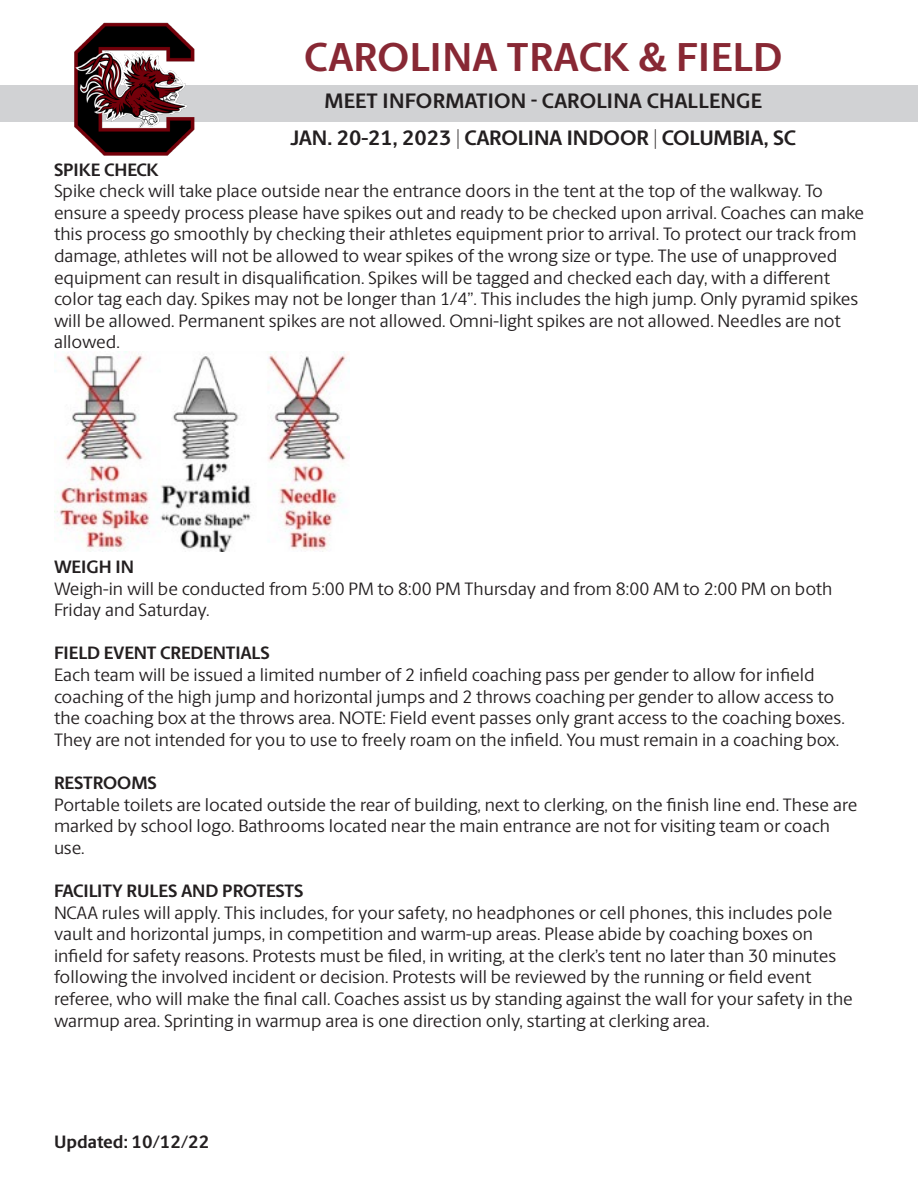
<style>
.page{position:relative;width:918px;height:1188px;background:#fff}
.page>*{position:absolute;margin:0;border:0;box-sizing:border-box;transform-origin:0 0}
.t1{font:700 40.5px "Berlingske Sans";letter-spacing:.005em;color:#882834}
.t2{font:700 21px "Berlingske Sans";color:#231f20}
.t3{font:18px/21.6px "Berlingske Sans";color:#231f20}
.t4{font:700 18px "Berlingske Sans";letter-spacing:-.005em;color:#231f20}
</style>
<div class="page">
<div style="left:0;top:85px;width:918px;height:37px;background:#d1d2d4"></div>
<img style="left:74px;top:22px;width:121px;height:134px">
<img style="left:54px;top:352px;width:296px;height:199px">
<p class="t1" style="left:304px;top:26px;width:480px">CAROLINA TRACK &amp; FIELD</p>
<p class="t2" style="left:325px;top:85px;width:439px">MEET INFORMATION - CAROLINA CHALLENGE</p>
<p class="t2" style="left:291px;top:123px;width:507px">JAN. 20-21, 2023 | CAROLINA INDOOR | COLUMBIA, SC</p>
<p class="t4" style="left:54px;top:156px;width:106px">SPIKE CHECK</p>
<p class="t3" style="left:54px;top:179px;width:812px">Spike check will take place outside near the entrance doors in the tent at the top of the walkway. To ensure a speedy process please have spikes out and ready to be checked upon arrival. Coaches can make this process go smoothly by checking their athletes equipment prior to arrival. To protect our track from damage, athletes will not be allowed to wear spikes of the wrong size or type. The use of unapproved equipment can result in disqualification. Spikes will be tagged and checked each day, with a different color tag each day. Spikes may not be longer than 1/4”. This includes the high jump. Only pyramid spikes will be allowed. Permanent spikes are not allowed. Omni-light spikes are not allowed. Needles are not allowed.</p>
<p class="t4" style="left:54px;top:553px;width:82px">WEIGH IN</p>
<p class="t3" style="left:54px;top:577px;width:780px">Weigh-in will be conducted from 5:00 PM to 8:00 PM Thursday and from 8:00 AM to 2:00 PM on both<br>Friday and Saturday.</p>
<p class="t4" style="left:54px;top:640px;width:217px">FIELD EVENT CREDENTIALS</p>
<p class="t3" style="left:54px;top:663px;width:792px">Each team will be issued a limited number of 2 infield coaching pass per gender to allow for infield coaching of the high jump and horizontal jumps and 2 throws coaching per gender to allow access to the coaching box at the throws area. NOTE: Field event passes only grant access to the coaching boxes.<br>They are not intended for you to use to freely roam on the infield. You must remain in a coaching box.</p>
<p class="t4" style="left:54px;top:769px;width:104px">RESTROOMS</p>
<p class="t3" style="left:54px;top:793px;width:805px">Portable toilets are located outside the rear of building, next to clerking, on the finish line end. These are marked by school logo. Bathrooms located near the main entrance are not for visiting team or coach use.</p>
<p class="t4" style="left:54px;top:877px;width:251px">FACILITY RULES AND PROTESTS</p>
<p class="t3" style="left:54px;top:901px;width:800px">NCAA rules will apply. This includes, for your safety, no headphones or cell phones, this includes pole vault and horizontal jumps, in competition and warm-up areas. Please abide by coaching boxes on infield for safety reasons. Protests must be filed, in writing, at the clerk’s tent no later than 30 minutes following the involved incident or decision. Protests will be reviewed by the running or field event referee, who will make the final call. Coaches assist us by standing against the wall for your safety in the warmup area. Sprinting in warmup area is one direction only, starting at clerking area.</p>
<p class="t4" style="left:54px;top:1128px;width:157px">Updated: 10/12/22</p>
</div>
